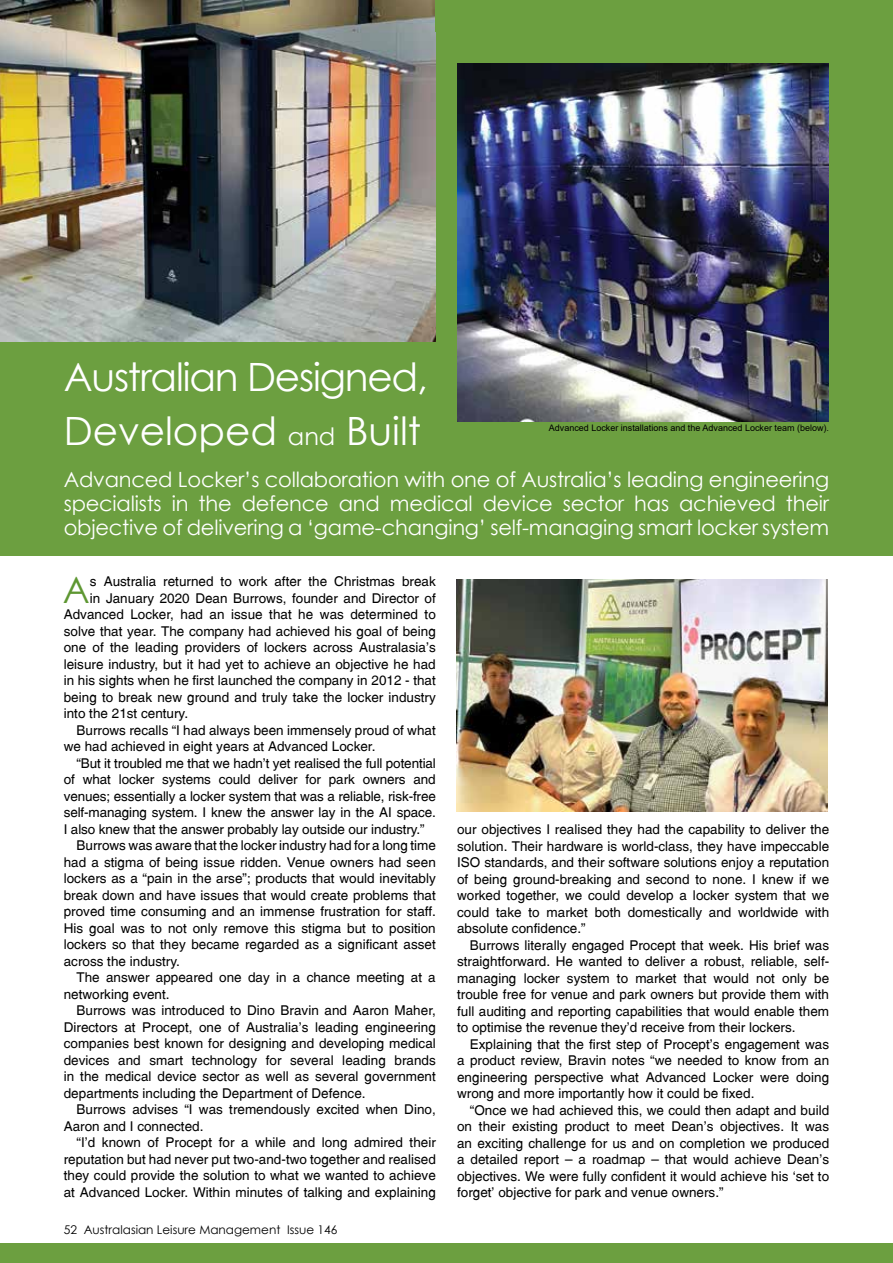
<style>
.page{position:relative;width:893px;height:1263px;background:#fff}
.page>*{position:absolute;margin:0;border:0;box-sizing:border-box;transform-origin:0 0}
.t1{font:39px/54px "Century Gothic";letter-spacing:-.03em;color:#fff}
.t2{font:36.45px "Century Gothic";color:#5e9732}
.t3{font:21px/24px "Century Gothic";letter-spacing:-.01em;color:#fff;text-align:justify}
.t4{font:13.5px/16.5px "Switzerland Plain";color:#000;text-align:justify}
.t5{font:12px "Century Gothic";color:#000}
.t6{font:9px "Arial";color:#000}
.s1{font-size:24px}
</style>
<div class="page">
<div style="left:0;top:0;width:893px;height:556px;background:#6c9f40"></div>
<img style="left:0;top:0;width:436px;height:341px">
<img style="left:458px;top:64px;width:370px;height:358px">
<img style="left:457px;top:580px;width:371px;height:232px">
<div style="left:0;top:1244px;width:893px;height:19px;background:#6c9f40"></div>
<h1 class="t1" style="left:64px;top:349px;width:366px">Australian Designed,<br>Developed <span class="s1">and</span> Built</h1>
<h3 class="t3" style="left:64px;top:467px;width:767px">Advanced Locker’s collaboration with one of Australia’s leading engineering specialists in the defence and medical device sector has achieved their objective of delivering a ‘game-changing’ self-managing smart locker system</h3>
<p class="t6" style="left:549px;top:422px;width:282px">Advanced Locker installations and the Advanced Locker team (below).</p>
<h2 class="t2" style="left:63px;top:564px;width:28px">A</h2>
<p class="t4" style="left:90px;top:573px;width:347px">s Australia returned to work after the Christmas break</p>
<p class="t4" style="left:90px;top:590px;width:347px">in January 2020 Dean Burrows, founder and Director of</p>
<p class="t4" style="left:64px;top:606px;width:374px">Advanced Locker, had an issue that he was determined to</p>
<p class="t4" style="left:64px;top:623px;width:374px">solve that year. The company had achieved his goal of being</p>
<p class="t4" style="left:64px;top:639px;width:374px">one of the leading providers of lockers across Australasia’s</p>
<p class="t4" style="left:64px;top:656px;width:374px">leisure industry, but it had yet to achieve an objective he had</p>
<p class="t4" style="left:64px;top:672px;width:374px">in his sights when he first launched the company in 2012 - that</p>
<p class="t4" style="left:64px;top:689px;width:374px">being to break new ground and truly take the locker industry</p>
<p class="t4" style="left:64px;top:705px;width:126px">into the 21st century.</p>
<p class="t4" style="left:77px;top:722px;width:361px">Burrows recalls “I had always been immensely proud of what</p>
<p class="t4" style="left:64px;top:738px;width:313px">we had achieved in eight years at Advanced Locker.</p>
<p class="t4" style="left:77px;top:755px;width:361px">“But it troubled me that we hadn’t yet realised the full potential</p>
<p class="t4" style="left:64px;top:771px;width:374px">of what locker systems could deliver for park owners and</p>
<p class="t4" style="left:64px;top:788px;width:374px">venues; essentially a locker system that was a reliable, risk-free</p>
<p class="t4" style="left:64px;top:804px;width:374px">self-managing system. I knew the answer lay in the AI space.</p>
<p class="t4" style="left:64px;top:821px;width:362px">I also knew that the answer probably lay outside our industry.”</p>
<p class="t4" style="left:77px;top:837px;width:361px">Burrows was aware that the locker industry had for a long time</p>
<p class="t4" style="left:64px;top:854px;width:374px">had a stigma of being issue ridden. Venue owners had seen</p>
<p class="t4" style="left:64px;top:870px;width:374px">lockers as a “pain in the arse”; products that would inevitably</p>
<p class="t4" style="left:64px;top:887px;width:374px">break down and have issues that would create problems that</p>
<p class="t4" style="left:64px;top:903px;width:374px">proved time consuming and an immense frustration for staff.</p>
<p class="t4" style="left:64px;top:920px;width:374px">His goal was to not only remove this stigma but to position</p>
<p class="t4" style="left:64px;top:936px;width:374px">lockers so that they became regarded as a significant asset</p>
<p class="t4" style="left:64px;top:953px;width:118px">across the industry.</p>
<p class="t4" style="left:77px;top:969px;width:361px">The answer appeared one day in a chance meeting at a</p>
<p class="t4" style="left:64px;top:986px;width:107px">networking event.</p>
<p class="t4" style="left:77px;top:1002px;width:361px">Burrows was introduced to Dino Bravin and Aaron Maher,</p>
<p class="t4" style="left:64px;top:1019px;width:374px">Directors at Procept, one of Australia’s leading engineering</p>
<p class="t4" style="left:64px;top:1035px;width:374px">companies best known for designing and developing medical</p>
<p class="t4" style="left:64px;top:1052px;width:374px">devices and smart technology for several leading brands</p>
<p class="t4" style="left:64px;top:1068px;width:374px">in the medical device sector as well as several government</p>
<p class="t4" style="left:64px;top:1085px;width:303px">departments including the Department of Defence.</p>
<p class="t4" style="left:77px;top:1101px;width:361px">Burrows advises “I was tremendously excited when Dino,</p>
<p class="t4" style="left:64px;top:1118px;width:141px">Aaron and I connected.</p>
<p class="t4" style="left:77px;top:1134px;width:361px">“I’d known of Procept for a while and long admired their</p>
<p class="t4" style="left:64px;top:1151px;width:374px">reputation but had never put two-and-two together and realised</p>
<p class="t4" style="left:64px;top:1167px;width:374px">they could provide the solution to what we wanted to achieve</p>
<p class="t4" style="left:64px;top:1184px;width:374px">at Advanced Locker. Within minutes of talking and explaining</p>
<p class="t5" style="left:64px;top:1221px;width:275px">52 Australasian Leisure Management Issue 146</p>
<p class="t4" style="left:457px;top:821px;width:374px">our objectives I realised they had the capability to deliver the solution. Their hardware is world-class, they have impeccable ISO standards, and their software solutions enjoy a reputation of being ground-breaking and second to none. I knew if we worked together, we could develop a locker system that we could take to market both domestically and worldwide with absolute confidence.”</p>
<p class="t4" style="left:457px;top:936px;width:374px;text-indent:13px">Burrows literally engaged Procept that week. His brief was straightforward. He wanted to deliver a robust, reliable, self&shy;managing locker system to market that would not only be trouble free for venue and park owners but provide them with full auditing and reporting capabilities that would enable them to optimise the revenue they’d receive from their lockers.</p>
<p class="t4" style="left:457px;top:1035px;width:374px;text-indent:13px">Explaining that the first step of Procept’s engagement was a product review, Bravin notes “we needed to know from an engineering perspective what Advanced Locker were doing wrong and more importantly how it could be fixed.</p>
<p class="t4" style="left:457px;top:1101px;width:374px;text-indent:13px">“Once we had achieved this, we could then adapt and build on their existing product to meet Dean’s objectives. It was an exciting challenge for us and on completion we produced a detailed report – a roadmap – that would achieve Dean’s objectives. We were fully confident it would achieve his ‘set to forget’ objective for park and venue owners.”</p>
</div>
